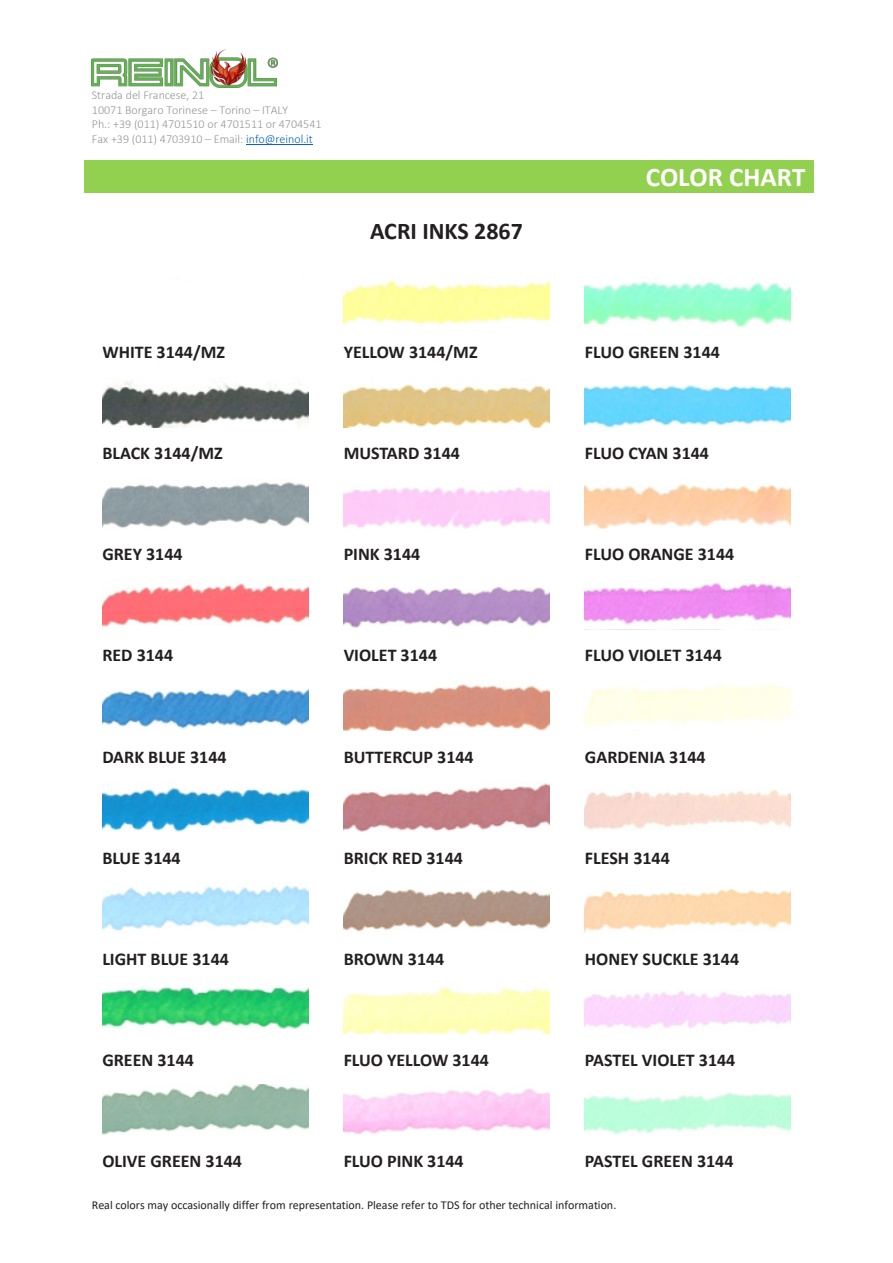
<style>
.page{position:relative;width:893px;height:1263px;background:#fff}
.page>*{position:absolute;margin:0;border:0;box-sizing:border-box;transform-origin:0 0}
.t1{font:700 27px "Calibri";color:#fff}
.t2{font:700 24px "Calibri";color:#231f20}
.t3{font:700 18px "Calibri";color:#231f20}
.t4{font:300 12px/14.7px "Calibri";color:#939598}
.t5{font:12px "Calibri";letter-spacing:-.005em;color:#231f20}
.s1{color:#0563c1}
</style>
<div class="page">
<img style="left:92px;top:49px;width:185px;height:38px">
<hr style="left:246px;top:144px;width:67px;height:1px;background:#0563c1">
<div style="left:84px;top:160px;width:730px;height:33px;background:#92d050"></div>
<img style="left:102px;top:381px;width:206px;height:47px">
<img style="left:102px;top:482px;width:206px;height:46px">
<img style="left:102px;top:581px;width:206px;height:46px">
<img style="left:102px;top:688px;width:206px;height:41px">
<img style="left:102px;top:787px;width:206px;height:45px">
<img style="left:102px;top:885px;width:206px;height:46px">
<img style="left:102px;top:986px;width:206px;height:43px">
<img style="left:102px;top:1085px;width:206px;height:50px">
<img style="left:344px;top:487px;width:205px;height:42px">
<img style="left:344px;top:384px;width:205px;height:44px">
<img style="left:344px;top:280px;width:205px;height:45px">
<img style="left:344px;top:587px;width:205px;height:41px">
<img style="left:344px;top:683px;width:205px;height:48px">
<img style="left:344px;top:783px;width:205px;height:49px">
<img style="left:344px;top:888px;width:205px;height:44px">
<img style="left:344px;top:987px;width:205px;height:47px">
<img style="left:344px;top:1088px;width:205px;height:47px">
<img style="left:585px;top:385px;width:206px;height:43px">
<img style="left:585px;top:281px;width:206px;height:46px">
<img style="left:585px;top:483px;width:206px;height:46px">
<img style="left:585px;top:583px;width:206px;height:47px">
<img style="left:585px;top:789px;width:206px;height:41px">
<img style="left:585px;top:888px;width:206px;height:44px">
<img style="left:585px;top:991px;width:206px;height:38px">
<img style="left:585px;top:1092px;width:206px;height:43px">
<p class="t4" style="left:92px;top:87px;width:231px">Strada del Francese, 21<br>10071 Borgaro Torinese – Torino – ITALY<br>Ph.: +39 (011) 4701510 or 4701511 or 4704541<br>Fax +39 (011) 4703910 – Email: <span class="s1">info@reinol.it</span></p>
<h1 class="t1" style="left:646px;top:158px;width:161px">COLOR CHART</h1>
<p class="t2" style="left:370px;top:216px;width:154px">ACRI INKS 2867</p>
<p class="t3" style="left:102px;top:341px;width:124px">WHITE 3144/MZ</p>
<p class="t3" style="left:344px;top:341px;width:135px">YELLOW 3144/MZ</p>
<p class="t3" style="left:585px;top:341px;width:137px">FLUO GREEN 3144</p>
<p class="t3" style="left:102px;top:442px;width:122px">BLACK 3144/MZ</p>
<p class="t3" style="left:344px;top:442px;width:118px">MUSTARD 3144</p>
<p class="t3" style="left:585px;top:442px;width:126px">FLUO CYAN 3144</p>
<p class="t3" style="left:102px;top:543px;width:82px">GREY 3144</p>
<p class="t3" style="left:344px;top:543px;width:78px">PINK 3144</p>
<p class="t3" style="left:585px;top:543px;width:151px">FLUO ORANGE 3144</p>
<p class="t3" style="left:102px;top:644px;width:72px">RED 3144</p>
<p class="t3" style="left:344px;top:644px;width:95px">VIOLET 3144</p>
<p class="t3" style="left:585px;top:644px;width:138px">FLUO VIOLET 3144</p>
<p class="t3" style="left:102px;top:745px;width:126px">DARK BLUE 3144</p>
<p class="t3" style="left:344px;top:745px;width:132px">BUTTERCUP 3144</p>
<p class="t3" style="left:585px;top:745px;width:122px">GARDENIA 3144</p>
<p class="t3" style="left:102px;top:846px;width:80px">BLUE 3144</p>
<p class="t3" style="left:344px;top:846px;width:121px">BRICK RED 3144</p>
<p class="t3" style="left:585px;top:846px;width:86px">FLESH 3144</p>
<p class="t3" style="left:102px;top:947px;width:128px">LIGHT BLUE 3144</p>
<p class="t3" style="left:344px;top:947px;width:102px">BROWN 3144</p>
<p class="t3" style="left:585px;top:947px;width:156px">HONEY SUCKLE 3144</p>
<p class="t3" style="left:102px;top:1048px;width:93px">GREEN 3144</p>
<p class="t3" style="left:344px;top:1048px;width:147px">FLUO YELLOW 3144</p>
<p class="t3" style="left:585px;top:1048px;width:152px">PASTEL VIOLET 3144</p>
<p class="t3" style="left:102px;top:1149px;width:141px">OLIVE GREEN 3144</p>
<p class="t3" style="left:344px;top:1149px;width:122px">FLUO PINK 3144</p>
<p class="t3" style="left:585px;top:1149px;width:150px">PASTEL GREEN 3144</p>
<p class="t5" style="left:92px;top:1197px;width:526px">Real colors may occasionally differ from representation. Please refer to TDS for other technical information.</p>
</div>
